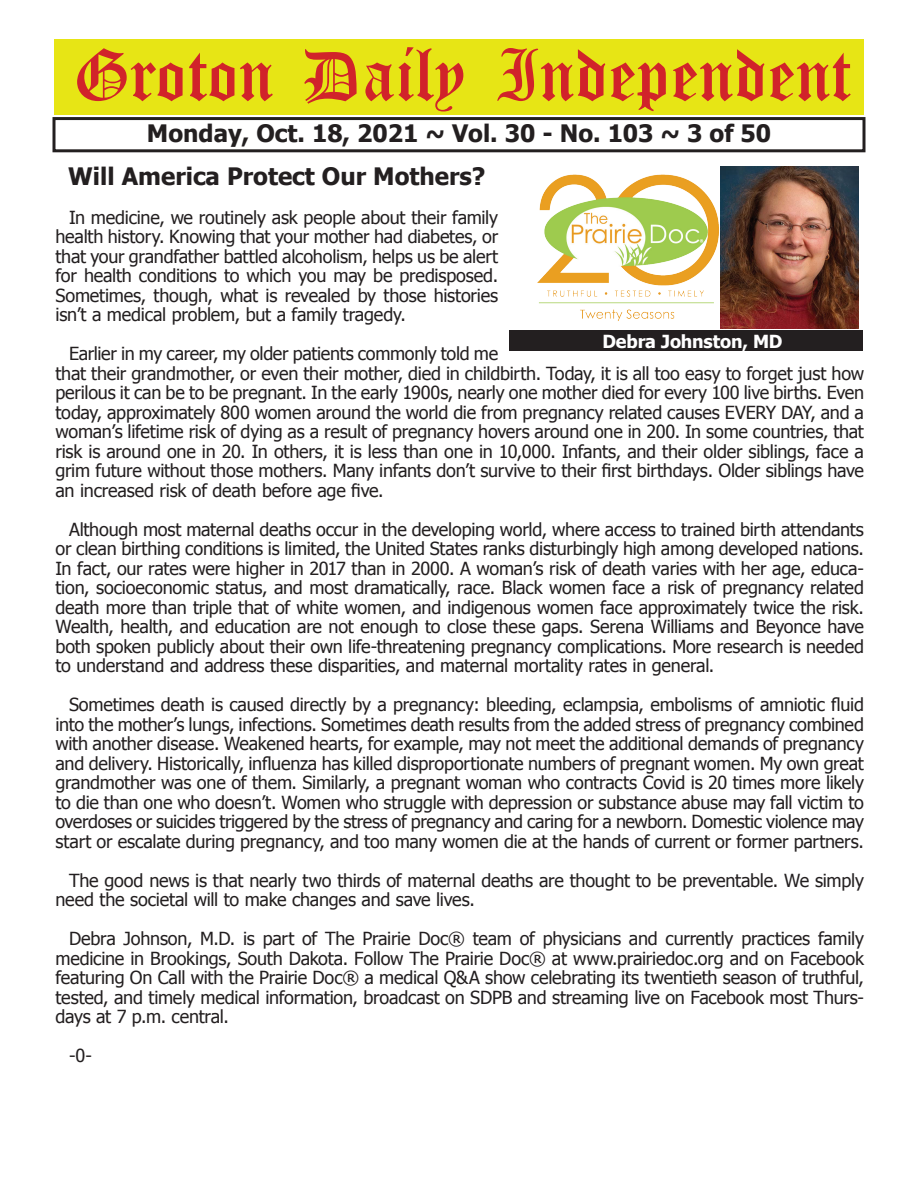
<style>
.page{position:relative;width:918px;height:1188px;background:#fff}
.page>*{position:absolute;margin:0;border:0;box-sizing:border-box;transform-origin:0 0}
.t1{font:54px "Old English Five";color:#d1232a}
.t2{font:700 24px "Tahoma";color:#231f20}
.t3{font:18px/19.5px "Tahoma";letter-spacing:-.015em;color:#231f20;text-align:justify}
.t4{font:700 18px "Tahoma";letter-spacing:-.01em;color:#fff}
</style>
<div class="page">
<div style="left:52px;top:117px;width:814px;height:35px;border:3px solid #231f20"></div>
<div style="left:54px;top:40px;width:810px;height:75px;background:#e7e515"></div>
<img style="left:537px;top:166px;width:184px;height:163px">
<div style="left:509px;top:330px;width:353px;height:21px;background:#231f20"></div>
<img style="left:721px;top:166px;width:138px;height:163px">
<h1 class="t1" style="left:73px;top:50px;width:779px">Groton Daily Independent</h1>
<h2 class="t2" style="left:147px;top:116px;width:626px">Monday, Oct. 18, 2021 ~ Vol. 30 - No. 103 ~ 3 of 50</h2>
<h2 class="t2" style="left:68px;top:159px;width:419px">Will America Protect Our Mothers?</h2>
<p class="t3" style="left:56px;top:207px;width:444px;text-indent:14px">In medicine, we routinely ask people about their family health history. Knowing that your mother had diabetes, or that your grandfather battled alcoholism, helps us be alert for health conditions to which you may be predisposed.<br>Sometimes, though, what is revealed by those histories isn’t a medical problem, but a family tragedy.</p>
<p class="t3" style="left:56px;top:343px;width:810px;text-align:left;text-indent:14px">Earlier in my career, my older patients commonly told me<br>that their grandmother, or even their mother, died in childbirth. Today, it is all too easy to forget just how perilous it can be to be pregnant. In the early 1900s, nearly one mother died for every 100 live births. Even today, approximately 800 women around the world die from pregnancy related causes EVERY DAY, and a woman’s lifetime risk of dying as a result of pregnancy hovers around one in 200. In some countries, that risk is around one in 20. In others, it is less than one in 10,000. Infants, and their older siblings, face a grim future without those mothers. Many infants don’t survive to their first birthdays. Older siblings have an increased risk of death before age five.</p>
<p class="t3" style="left:56px;top:518px;width:810px;text-indent:14px">Although most maternal deaths occur in the developing world, where access to trained birth attendants or clean birthing conditions is limited, the United States ranks disturbingly high among developed nations.<br>In fact, our rates were higher in 2017 than in 2000. A woman’s risk of death varies with her age, educa&shy;tion, socioeconomic status, and most dramatically, race. Black women face a risk of pregnancy related death more than triple that of white women, and indigenous women face approximately twice the risk.<br>Wealth, health, and education are not enough to close these gaps. Serena Williams and Beyonce have both spoken publicly about their own life-threatening pregnancy complications. More research is needed to understand and address these disparities, and maternal mortality rates in general.</p>
<p class="t3" style="left:56px;top:694px;width:810px;text-indent:14px">Sometimes death is caused directly by a pregnancy: bleeding, eclampsia, embolisms of amniotic fluid into the mother’s lungs, infections. Sometimes death results from the added stress of pregnancy combined with another disease. Weakened hearts, for example, may not meet the additional demands of pregnancy and delivery. Historically, influenza has killed disproportionate numbers of pregnant women. My own great grandmother was one of them. Similarly, a pregnant woman who contracts Covid is 20 times more likely to die than one who doesn’t. Women who struggle with depression or substance abuse may fall victim to overdoses or suicides triggered by the stress of pregnancy and caring for a newborn. Domestic violence may start or escalate during pregnancy, and too many women die at the hands of current or former partners.</p>
<p class="t3" style="left:56px;top:869px;width:810px;text-indent:14px">The good news is that nearly two thirds of maternal deaths are thought to be preventable. We simply need the societal will to make changes and save lives.</p>
<p class="t3" style="left:56px;top:928px;width:810px;text-indent:14px">Debra Johnson, M.D. is part of The Prairie Doc® team of physicians and currently practices family medicine in Brookings, South Dakota. Follow The Prairie Doc® at www.prairiedoc.org and on Facebook featuring On Call with the Prairie Doc® a medical Q&amp;A show celebrating its twentieth season of truthful, tested, and timely medical information, broadcast on SDPB and streaming live on Facebook most Thurs&shy;days at 7 p.m. central.</p>
<p class="t3" style="left:69px;top:1045px;width:25px">-0-</p>
<p class="t4" style="left:602px;top:329px;width:182px">Debra Johnston, MD</p>
</div>
